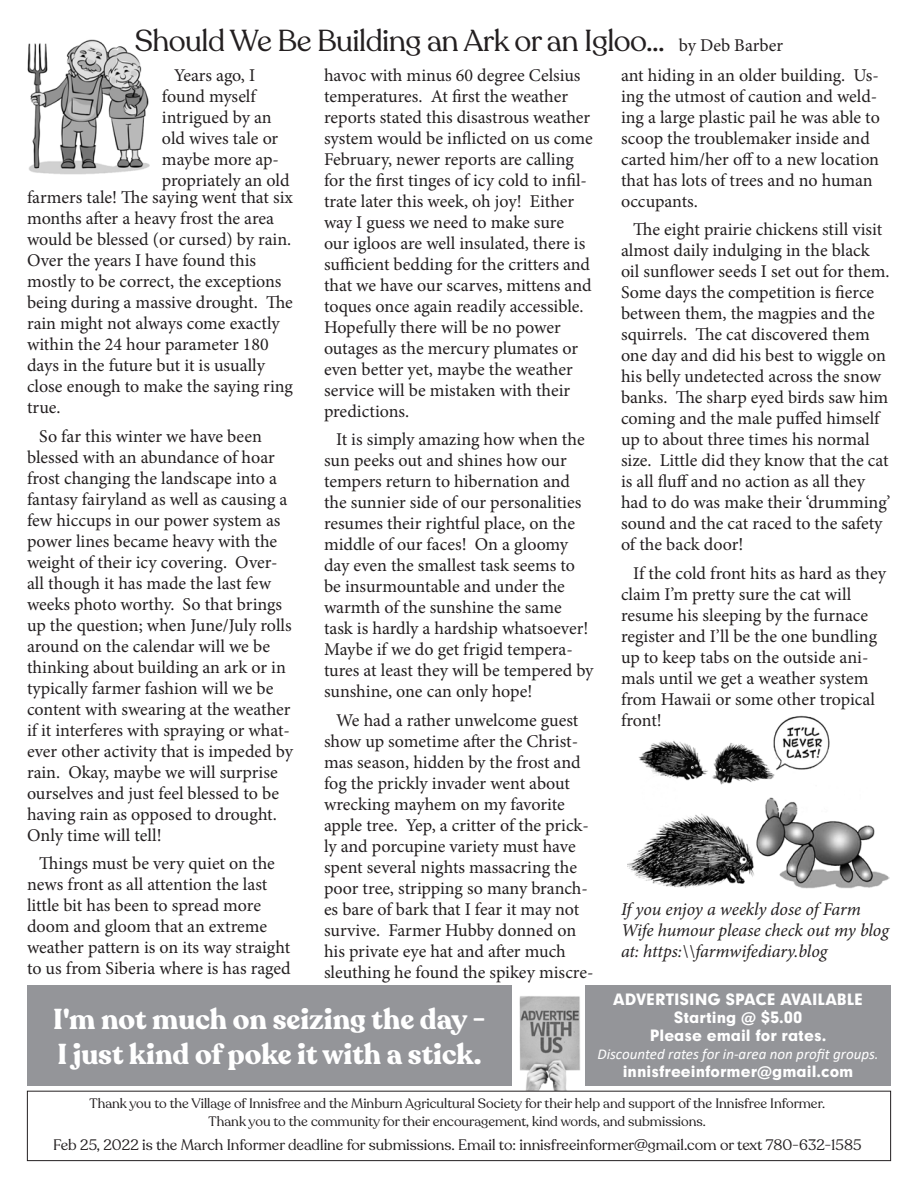
<style>
.page{position:relative;width:918px;height:1188px;background:#fff}
.page>*{position:absolute;margin:0;border:0;box-sizing:border-box;transform-origin:0 0}
.t1{font:30px "Recoleta Regular DEMO";letter-spacing:-.02em;color:#231f20}
.t2{font:700 28.5px "Recoleta";color:#fff}
.t3{font:18px/21px "Minion Pro";color:#231f20}
.t4{font:italic 18px/21px "Minion Pro";letter-spacing:-.01em;color:#231f20}
.t5{font:15px "Recoleta";color:#231f20}
.t6{font:900 15px "Geometrix";color:#fff}
.t7{font:italic 15px "Calibri";color:#fff}
.t8{font:13.5px "Recoleta";color:#231f20}
.s1{font-family:"Minion Pro";font-size:18px}
</style>
<div class="page">
<img style="left:627px;top:715px;width:263px;height:174px">
<img style="left:514px;top:996px;width:70px;height:95px">
<div style="left:585px;top:985px;width:306px;height:101px;background:#949599"></div>
<img style="left:27px;top:39px;width:123px;height:136px">
<div style="left:27px;top:1091px;width:864px;height:70px;border:1px solid #231f20"></div>
<div style="left:27px;top:985px;width:485px;height:101px;background:#949599"></div>
<p class="t1" style="left:135px;top:27px;width:650px">Should We Be Building an Ark or an Igloo... <span class="s1">by Deb Barber</span></p>
<p class="t3" style="left:162px;top:64px;width:129px;text-indent:12px">Years ago, I found myself intrigued by an old wives tale or maybe more ap&shy;propriately an old</p>
<p class="t3" style="left:324px;top:64px;width:270px">havoc with minus 60 degree Celsius temperatures. At first the weather reports stated this disastrous weather system would be inflicted on us come February, newer reports are calling for the first tinges of icy cold to infil&shy;trate later this week, oh joy! Either way I guess we need to make sure our igloos are well insulated, there is sufficient bedding for the critters and that we have our scarves, mittens and toques once again readily accessible.<br>Hopefully there will be no power outages as the mercury plumates or even better yet, maybe the weather service will be mistaken with their predictions.</p>
<p class="t3" style="left:324px;top:429px;width:271px;text-indent:12px">It is simply amazing how when the sun peeks out and shines how our tempers return to hibernation and the sunnier side of our personalities resumes their rightful place, on the middle of our faces! On a gloomy day even the smallest task seems to be insurmountable and under the warmth of the sunshine the same task is hardly a hardship whatsoever!<br>Maybe if we do get frigid tempera&shy;tures at least they will be tempered by sunshine, one can only hope!</p>
<p class="t3" style="left:324px;top:710px;width:271px;text-indent:12px">We had a rather unwelcome guest show up sometime after the Christ&shy;mas season, hidden by the frost and fog the prickly invader went about wrecking mayhem on my favorite apple tree. Yep, a critter of the prick&shy;ly and porcupine variety must have spent several nights massacring the poor tree, stripping so many branch&shy;es bare of bark that I fear it may not survive. Farmer Hubby donned on his private eye hat and after much sleuthing he found the spikey miscre-</p>
<p class="t3" style="left:621px;top:64px;width:260px">ant hiding in an older building. Us&shy;ing the utmost of caution and weld&shy;ing a large plastic pail he was able to scoop the troublemaker inside and carted him/her off to a new location that has lots of trees and no human occupants.</p>
<p class="t3" style="left:621px;top:219px;width:271px;text-indent:12px">The eight prairie chickens still visit almost daily indulging in the black oil sunflower seeds I set out for them.<br>Some days the competition is fierce between them, the magpies and the squirrels. The cat discovered them one day and did his best to wiggle on his belly undetected across the snow banks. The sharp eyed birds saw him coming and the male puffed himself up to about three times his normal size. Little did they know that the cat is all fluff and no action as all they had to do was make their ‘drumming’ sound and the cat raced to the safety of the back door!</p>
<p class="t3" style="left:621px;top:563px;width:267px;text-indent:12px">If the cold front hits as hard as they claim I’m pretty sure the cat will resume his sleeping by the furnace register and I’ll be the one bundling up to keep tabs on the outside ani&shy;mals until we get a weather system from Hawaii or some other tropical front!</p>
<p class="t3" style="left:27px;top:187px;width:268px">farmers tale! The saying went that six months after a heavy frost the area would be blessed (or cursed) by rain.<br>Over the years I have found this mostly to be correct, the exceptions being during a massive drought. The rain might not always come exactly within the 24 hour parameter 180 days in the future but it is usually close enough to make the saying ring true.</p>
<p class="t3" style="left:27px;top:426px;width:268px;text-indent:12px">So far this winter we have been blessed with an abundance of hoar frost changing the landscape into a fantasy fairyland as well as causing a few hiccups in our power system as power lines became heavy with the weight of their icy covering. Over&shy;all though it has made the last few weeks photo worthy. So that brings up the question; when June/July rolls around on the calendar will we be thinking about building an ark or in typically farmer fashion will we be content with swearing at the weather if it interferes with spraying or what&shy;ever other activity that is impeded by rain. Okay, maybe we will surprise ourselves and just feel blessed to be having rain as opposed to drought.<br>Only time will tell!</p>
<p class="t3" style="left:27px;top:853px;width:265px;text-indent:12px">Things must be very quiet on the news front as all attention the last little bit has been to spread more doom and gloom that an extreme weather pattern is on its way straight to us from Siberia where is has raged</p>
<p class="t4" style="left:621px;top:898px;width:270px">If you enjoy a weekly dose of Farm<br>Wife humour please check out my blog at: https:\\farmwifediary.blog</p>
<p class="t6" style="left:613px;top:990px;width:251px">ADVERTISING SPACE AVAILABLE</p>
<p class="t6" style="left:674px;top:1008px;width:130px">Starting @ $5.00</p>
<p class="t6" style="left:650px;top:1026px;width:178px">Please email for rates.</p>
<p class="t7" style="left:597px;top:1044px;width:283px">Discounted rates for in-area non profit groups.</p>
<p class="t6" style="left:623px;top:1062px;width:232px">innisfreeinformer@gmail.com</p>
<p class="t2" style="left:53px;top:1002px;width:434px">I'm not much on seizing the day -</p>
<p class="t2" style="left:57px;top:1036px;width:425px">I just kind of poke it with a stick.</p>
<p class="t8" style="left:90px;top:1096px;width:737px">Thank you to the Village of Innisfree and the Minburn Agricultural Society for their help and support of the Innisfree Informer.</p>
<p class="t8" style="left:209px;top:1114px;width:499px">Thank you to the community for their encouragement, kind words, and submissions.</p>
<p class="t5" style="left:53px;top:1136px;width:810px">Feb 25, 2022 is the March Informer deadline for submissions. Email to: innisfreeinformer@gmail.com or text 780-632-1585</p>
</div>
